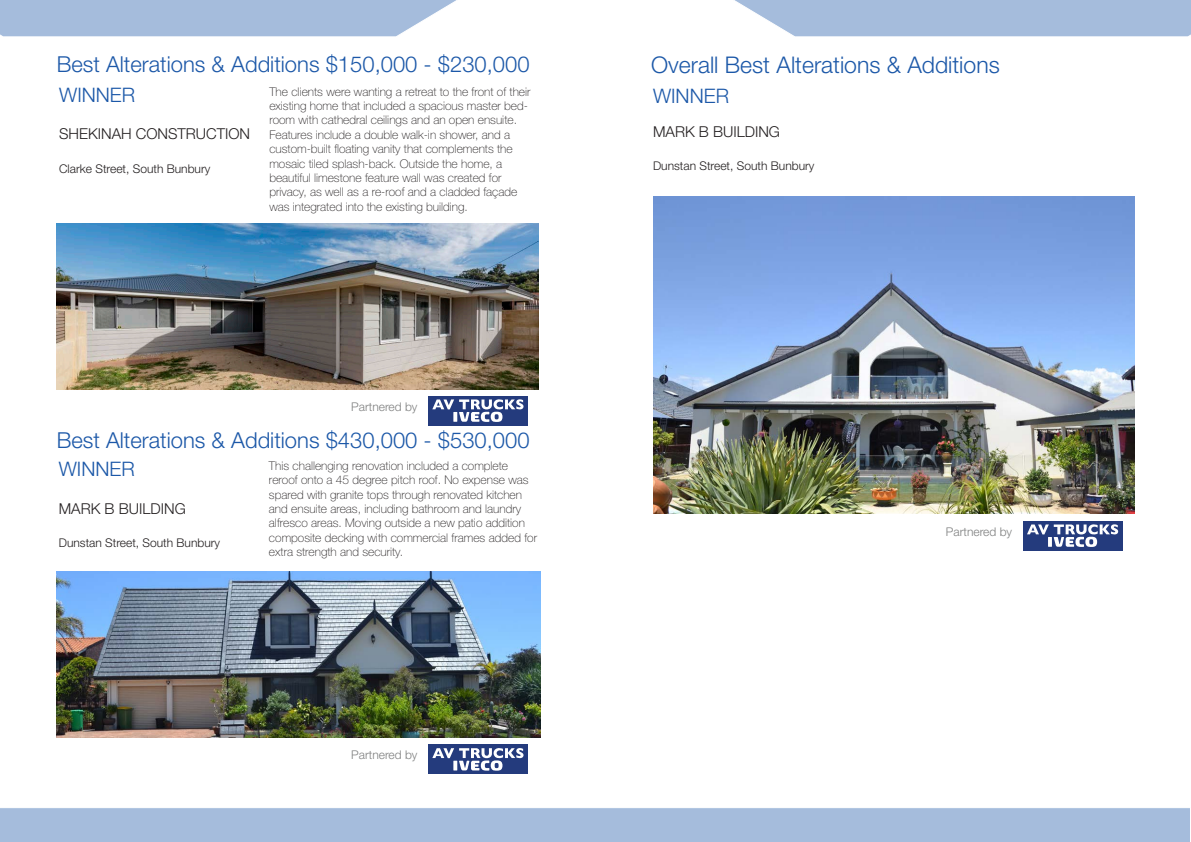
<style>
.page{position:relative;width:1191px;height:842px;background:#fff}
.page>*{position:absolute;margin:0;border:0;box-sizing:border-box;transform-origin:0 0}
.t1{font:300 23px "Helvetica Neue LT Std";color:#1c58a8}
.t2{font:300 22px "Helvetica Neue LT Std";color:#1c58a8}
.t3{font:300 20px "Helvetica Neue LT Std";color:#1c58a8}
.t4{font:300 15px "Helvetica Neue LT Std";color:#231f20}
.t5{font:100 12px/14.4px "Helvetica Neue LT Std";color:#231f20}
.t6{font:300 12px "Helvetica Neue LT Std";color:#231f20}
.t7{font:300 12px "Helvetica Neue LT Std";color:#7f8080}
</style>
<div class="page">
<div style="left:0;top:808px;width:1190px;height:34px;background:#a5bcdc"></div>
<svg style="left:0;top:0;width:1191px;height:37px"></svg>
<img style="left:57px;top:224px;width:481px;height:165px">
<img style="left:57px;top:572px;width:483px;height:165px">
<img style="left:653px;top:196px;width:481px;height:317px">
<div style="left:1022px;top:521px;width:100px;height:29px;background:#243b7d"></div>
<svg style="left:1027px;top:524px;width:91px;height:23px"></svg>
<div style="left:428px;top:745px;width:100px;height:29px;background:#243b7d"></div>
<svg style="left:432px;top:748px;width:91px;height:23px"></svg>
<div style="left:428px;top:396px;width:100px;height:29px;background:#243b7d"></div>
<svg style="left:432px;top:399px;width:91px;height:23px"></svg>
<p class="t2" style="left:57px;top:51px;width:474px">Best Alterations &amp; Additions $150,000 - $230,000</p>
<p class="t5" style="left:269px;top:84px;width:263px">The clients were wanting a retreat to the front of their existing home that included a spacious master bed&shy;room with cathedral ceilings and an open ensuite.<br>Features include a double walk-in shower, and a</p>
<p class="t5" style="left:269px;top:142px;width:245px">custom-built floating vanity that complements the</p>
<p class="t5" style="left:269px;top:156px;width:234px">mosaic tiled splash-back. Outside the home, a</p>
<p class="t5" style="left:269px;top:170px;width:234px">beautiful limestone feature wall was created for</p>
<p class="t5" style="left:269px;top:185px;width:249px">privacy, as well as a re-roof and a cladded façade was integrated into the existing building.</p>
<p class="t3" style="left:59px;top:83px;width:77px">WINNER</p>
<p class="t4" style="left:59px;top:125px;width:192px">SHEKINAH CONSTRUCTION</p>
<p class="t6" style="left:59px;top:161px;width:153px">Clarke Street, South Bunbury</p>
<p class="t7" style="left:351px;top:399px;width:68px">Partnered by</p>
<p class="t2" style="left:57px;top:426px;width:474px">Best Alterations &amp; Additions $430,000 - $530,000</p>
<p class="t5" style="left:269px;top:458px;width:269px">This challenging renovation included a complete reroof onto a 45 degree pitch roof. No expense was spared with granite tops through renovated kitchen and ensuite areas, including bathroom and laundry alfresco areas. Moving outside a new patio addition composite decking with commercial frames added for extra strength and security.</p>
<p class="t3" style="left:59px;top:457px;width:77px">WINNER</p>
<p class="t4" style="left:59px;top:499px;width:128px">MARK B BUILDING</p>
<p class="t6" style="left:59px;top:536px;width:163px">Dunstan Street, South Bunbury</p>
<p class="t7" style="left:351px;top:748px;width:68px">Partnered by</p>
<p class="t1" style="left:651px;top:51px;width:350px">Overall Best Alterations &amp; Additions</p>
<p class="t3" style="left:653px;top:84px;width:77px">WINNER</p>
<p class="t4" style="left:653px;top:122px;width:128px">MARK B BUILDING</p>
<p class="t6" style="left:653px;top:159px;width:163px">Dunstan Street, South Bunbury</p>
<p class="t7" style="left:946px;top:524px;width:68px">Partnered by</p>
</div>
